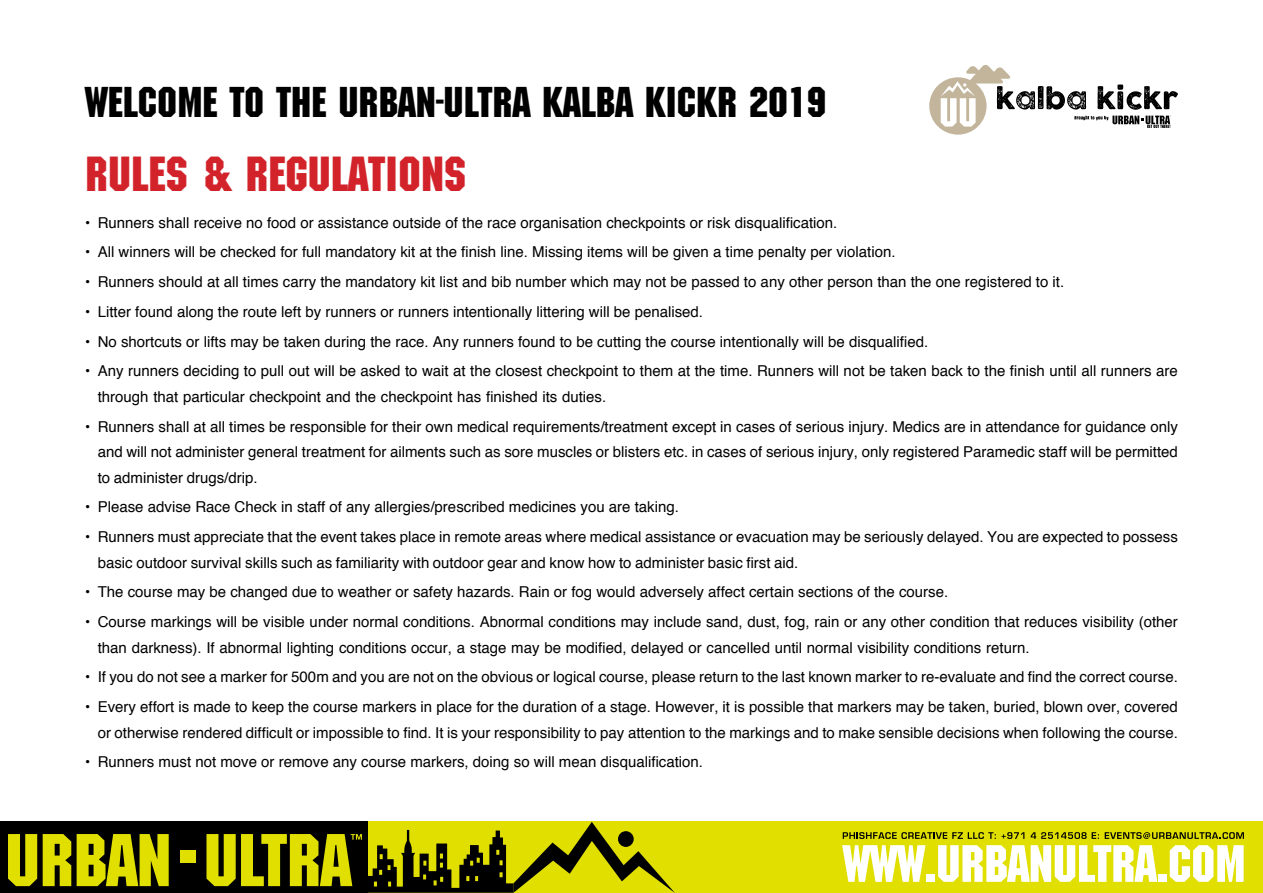
<style>
.page{position:relative;width:1263px;height:893px;background:#fff}
.page>*{position:absolute;margin:0;border:0;box-sizing:border-box;transform-origin:0 0}
.t1{font:48px "Machine";color:#d2232a}
.t2{font:42px "Machine";color:#000}
.t3{font:15px/25.5px "Helvetica";color:#000}
</style>
<div class="page">
<div style="left:367px;top:821px;width:896px;height:72px;background:#e0df00"></div>
<div style="left:0;top:821px;width:367px;height:72px;background:#000"></div>
<svg style="left:842px;top:845px;width:83px;height:37px"></svg>
<div style="left:926px;top:875px;width:9px;height:7px;background:#fff"></div>
<svg style="left:938px;top:845px;width:219px;height:37px"></svg>
<div style="left:1158px;top:875px;width:8px;height:7px;background:#fff"></div>
<svg style="left:1170px;top:845px;width:73px;height:37px"></svg>
<svg style="left:843px;top:832px;width:181px;height:7px"></svg>
<svg style="left:1031px;top:832px;width:68px;height:7px"></svg>
<svg style="left:1105px;top:832px;width:139px;height:7px"></svg>
<svg style="left:8px;top:834px;width:29px;height:52px"></svg>
<svg style="left:43px;top:834px;width:28px;height:52px"></svg>
<svg style="left:77px;top:834px;width:92px;height:52px"></svg>
<div style="left:180px;top:850px;width:15px;height:13px;background:#e0df00"></div>
<svg style="left:206px;top:822px;width:469px;height:71px"></svg>
<div style="left:929px;top:77px;width:57px;height:58px;background:#c2b59b;border-radius:50%"></div>
<svg style="left:941px;top:65px;width:237px;height:63px"></svg>
<h2 class="t2" style="left:85px;top:78px;width:743px">WELCOME TO THE URBAN-ULTRA KALBA KICKR 2019</h2>
<h1 class="t1" style="left:85px;top:146px;width:383px">RULES &amp; REGULATIONS</h1>
<p class="t3" style="left:85px;top:209px;width:754px">• Runners shall receive no food or assistance outside of the race organisation checkpoints or risk disqualification.</p>
<p class="t3" style="left:85px;top:239px;width:812px">• All winners will be checked for full mandatory kit at the finish line. Missing items will be given a time penalty per violation.</p>
<p class="t3" style="left:85px;top:269px;width:981px">• Runners should at all times carry the mandatory kit list and bib number which may not be passed to any other person than the one registered to it.</p>
<p class="t3" style="left:85px;top:299px;width:620px">• Litter found along the route left by runners or runners intentionally littering will be penalised.</p>
<p class="t3" style="left:85px;top:328px;width:845px">• No shortcuts or lifts may be taken during the race. Any runners found to be cutting the course intentionally will be disqualified.</p>
<p class="t3" style="left:98px;top:358px;width:1081px;text-indent:-13px">• Any runners deciding to pull out will be asked to wait at the closest checkpoint to them at the time. Runners will not be taken back to the finish until all runners are through that particular checkpoint and the checkpoint has finished its duties.</p>
<p class="t3" style="left:98px;top:413px;width:1081px;text-align:justify;text-indent:-13px">• Runners shall at all times be responsible for their own medical requirements/treatment except in cases of serious injury. Medics are in attendance for guidance only and will not administer general treatment for ailments such as sore muscles or blisters etc. in cases of serious injury, only registered Paramedic staff will be permitted to administer drugs/drip.</p>
<p class="t3" style="left:85px;top:494px;width:595px">• Please advise Race Check in staff of any allergies/prescribed medicines you are taking.</p>
<p class="t3" style="left:98px;top:524px;width:1081px;text-indent:-13px">• Runners must appreciate that the event takes place in remote areas where medical assistance or evacuation may be seriously delayed. You are expected to possess basic outdoor survival skills such as familiarity with outdoor gear and know how to administer basic first aid.</p>
<p class="t3" style="left:85px;top:579px;width:865px">• The course may be changed due to weather or safety hazards. Rain or fog would adversely affect certain sections of the course.</p>
<p class="t3" style="left:98px;top:609px;width:1081px;text-indent:-13px">• Course markings will be visible under normal conditions. Abnormal conditions may include sand, dust, fog, rain or any other condition that reduces visibility (other than darkness). If abnormal lighting conditions occur, a stage may be modified, delayed or cancelled until normal visibility conditions return.</p>
<p class="t3" style="left:85px;top:664px;width:1094px">• If you do not see a marker for 500m and you are not on the obvious or logical course, please return to the last known marker to re-evaluate and find the correct course.</p>
<p class="t3" style="left:85px;top:694px;width:1094px;text-align:right">• Every effort is made to keep the course markers in place for the duration of a stage. However, it is possible that markers may be taken, buried, blown over, covered or otherwise rendered difficult or impossible to find. It is your responsibility to pay attention to the markings and to make sensible decisions when following the course.</p>
<p class="t3" style="left:85px;top:749px;width:619px">• Runners must not move or remove any course markers, doing so will mean disqualification.</p>
</div>
